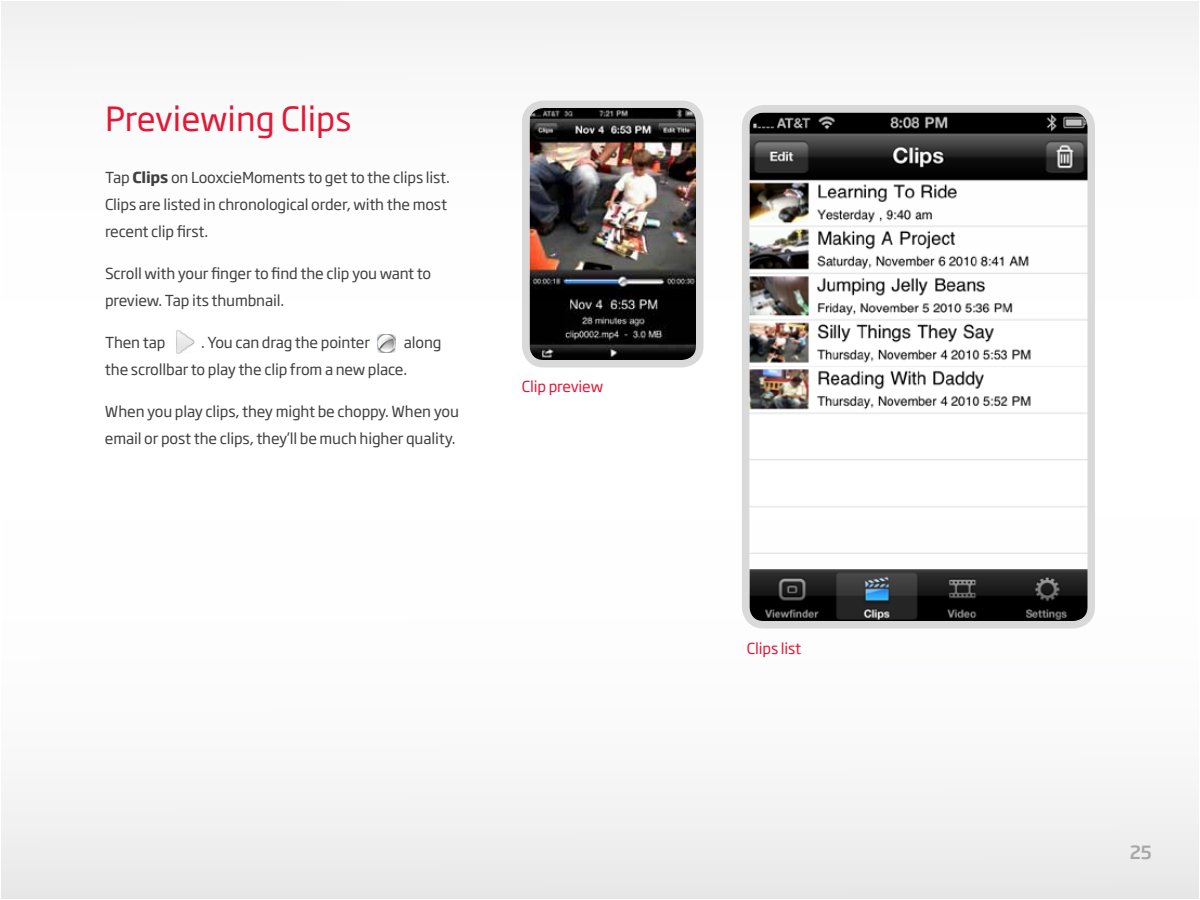
<style>
.page{position:relative;width:1200px;height:900px;background:#fff}
.page>*{position:absolute;margin:0;border:0;box-sizing:border-box;transform-origin:0 0}
.t1{font:33px "Soho Gothic Pro";color:#e31837}
.t2{font:500 18px "Soho Gothic Pro";color:#a6a6a6}
.t3{font:15px/27px "Soho Gothic Pro";letter-spacing:-.01em;color:#404040}
.t4{font:15px "Soho Gothic Pro";letter-spacing:-.01em;color:#e31837}
.s1{font-weight:700}
</style>
<div class="page">
<div style="left:2px;top:2px;width:1196px;height:896px;background:linear-gradient(to bottom,#fefefe,#f7f7f7)"></div>
<img style="left:165px;top:329px;width:36px;height:27px">
<img style="left:378px;top:335px;width:18px;height:18px">
<img style="left:531px;top:109px;width:164px;height:250px">
<div style="left:522px;top:100px;width:182px;height:268px;border:8px solid #d9d9d9;border-radius:18px"></div>
<img style="left:751px;top:114px;width:335px;height:505px">
<div style="left:742px;top:105px;width:353px;height:523px;border:8px solid #d9d9d9;border-radius:18px"></div>
<h1 class="t1" style="left:105px;top:93px;width:248px">Previewing Clips</h1>
<p class="t3" style="left:105px;top:163px;width:346px">Tap <span class="s1">Clips</span> on LooxcieMoments to get to the clips list.<br>Clips are listed in chronological order, with the most recent clip first.</p>
<p class="t3" style="left:105px;top:259px;width:328px">Scroll with your finger to find the clip you want to preview. Tap its thumbnail.</p>
<p class="t3" style="left:105px;top:328px;width:62px">Then tap</p>
<p class="t3" style="left:201px;top:328px;width:170px">. You can drag the pointer</p>
<p class="t3" style="left:105px;top:328px;width:338px;text-indent:299px">along the scrollbar to play the clip from a new place.</p>
<p class="t3" style="left:105px;top:397px;width:355px">When you play clips, they might be choppy. When you email or post the clips, they’ll be much higher quality.</p>
<p class="t4" style="left:522px;top:375px;width:83px">Clip preview</p>
<p class="t4" style="left:747px;top:636px;width:56px">Clips list</p>
<p class="t2" style="left:1130px;top:838px;width:24px">25</p>
</div>
